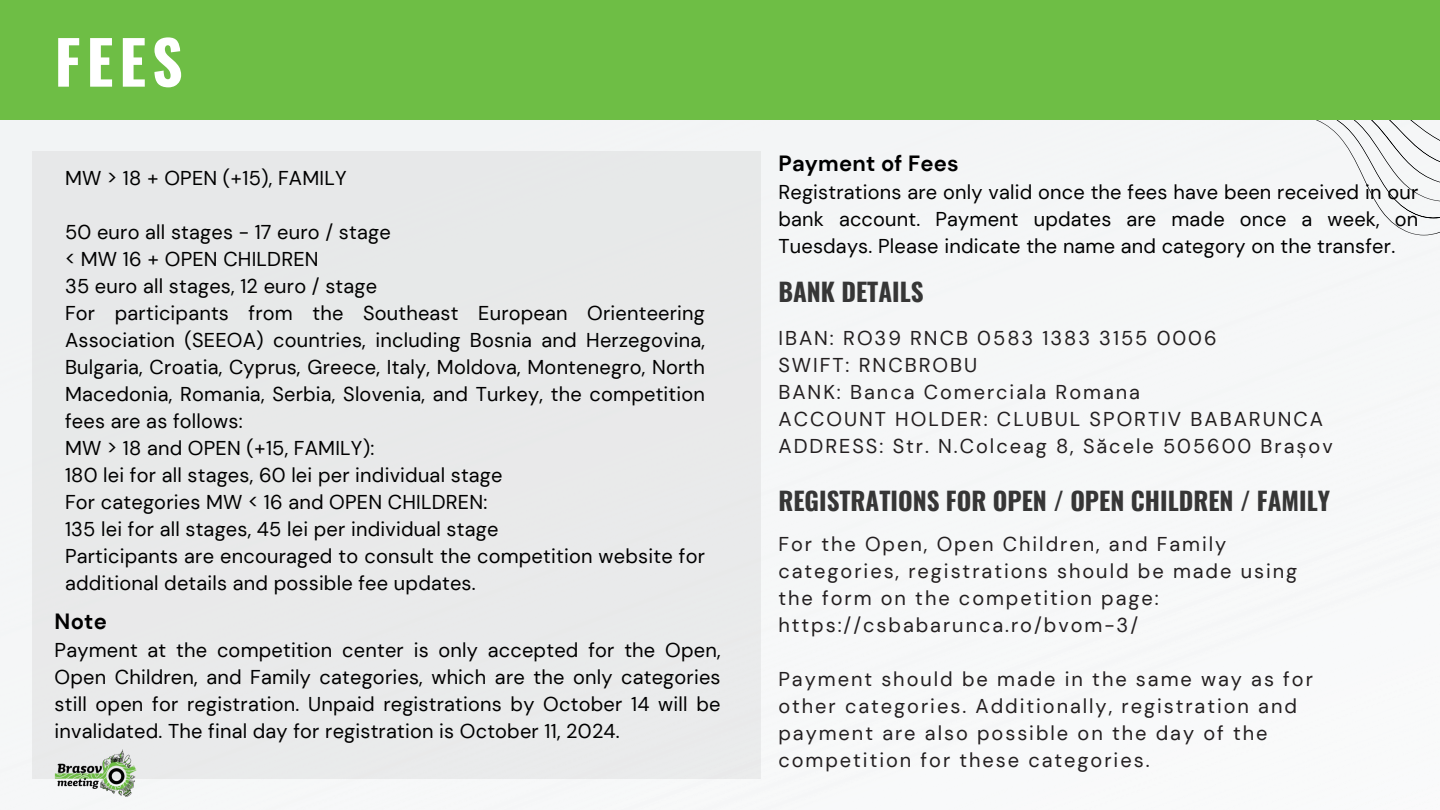
<style>
.page{position:relative;width:1440px;height:810px;background:#fff}
.page>*{position:absolute;margin:0;border:0;box-sizing:border-box;transform-origin:0 0}
.t1{font:700 60px "Oswald";color:#fff}
.t2{font:700 25px "Oswald";color:#363636}
.t3{font:700 22px "DM Sans";letter-spacing:.01em;color:#000}
.t4{font:20px/27px "DM Sans";letter-spacing:.01em;color:#000;text-align:justify}
.t5{font:20px/27px "DM Sans";letter-spacing:.1em;color:#231f20}
</style>
<div class="page">
<div style="left:1140px;top:120px;width:300px;height:115px;background:#f5f6f7"></div>
<div style="left:0;top:0;width:1440px;height:120px;background:#6ebe45"></div>
<div style="left:32px;top:152px;width:729px;height:627px;background:#e8e9ea"></div>
<img style="left:36px;top:749px;width:119px;height:57px">
<p class="t1" style="left:55px;top:15px;width:130px">FEES</p>
<p class="t4" style="left:65px;top:165px;width:283px">MW &gt; 18 + OPEN (+15), FAMILY</p>
<p class="t4" style="left:65px;top:219px;width:327px">50 euro all stages - 17 euro / stage</p>
<p class="t4" style="left:65px;top:246px;width:255px">&lt; MW 16 + OPEN CHILDREN</p>
<p class="t4" style="left:65px;top:273px;width:314px">35 euro all stages, 12 euro / stage</p>
<p class="t4" style="left:65px;top:300px;width:641px">For participants from the Southeast European Orienteering Association (SEEOA) countries, including Bosnia and Herzegovina, Bulgaria, Croatia, Cyprus, Greece, Italy, Moldova, Montenegro, North Macedonia, Romania, Serbia, Slovenia, and Turkey, the competition fees are as follows:</p>
<p class="t4" style="left:65px;top:435px;width:311px">MW &gt; 18 and OPEN (+15, FAMILY):</p>
<p class="t4" style="left:65px;top:462px;width:439px">180 lei for all stages, 60 lei per individual stage</p>
<p class="t4" style="left:65px;top:489px;width:424px">For categories MW &lt; 16 and OPEN CHILDREN:</p>
<p class="t4" style="left:65px;top:516px;width:435px">135 lei for all stages, 45 lei per individual stage</p>
<h2 class="t4" style="left:65px;top:543px;width:641px">Participants are encouraged to consult the competition website for additional details and possible fee updates.</h2>
<p class="t3" style="left:55px;top:607px;width:54px">Note</p>
<h2 class="t4" style="left:55px;top:637px;width:667px">Payment at the competition center is only accepted for the Open, Open Children, and Family categories, which are the only categories still open for registration. Unpaid registrations by October 14 will be invalidated. The final day for registration is October 11, 2024.</h2>
<p class="t3" style="left:778px;top:150px;width:182px">Payment of Fees</p>
<p class="t4" style="left:778px;top:179px;width:641px">Registrations are only valid once the fees have been received in our bank account. Payment updates are made once a week, on Tuesdays. Please indicate the name and category on the transfer.</p>
<p class="t2" style="left:778px;top:272px;width:147px">BANK DETAILS</p>
<h1 class="t5" style="left:778px;top:324px;width:440px">IBAN: RO39 RNCB 0583 1383 3155 0006</h1>
<h3 class="t5" style="left:778px;top:351px;width:200px">SWIFT: RNCBROBU</h3>
<p class="t5" style="left:778px;top:378px;width:363px">BANK: Banca Comerciala Romana</p>
<p class="t5" style="left:778px;top:405px;width:546px">ACCOUNT HOLDER: CLUBUL SPORTIV BABARUNCA</p>
<p class="t5" style="left:778px;top:432px;width:556px">ADDRESS: Str. N.Colceag 8, Săcele 505600 Brașov</p>
<p class="t2" style="left:778px;top:481px;width:553px">REGISTRATIONS FOR OPEN / OPEN CHILDREN / FAMILY</p>
<p class="t5" style="left:778px;top:531px;width:520px">For the Open, Open Children, and Family categories, registrations should be made using the form on the competition page: https://csbabarunca.ro/bvom-3/</p>
<p class="t5" style="left:778px;top:666px;width:536px">Payment should be made in the same way as for other categories. Additionally, registration and payment are also possible on the day of the competition for these categories.</p>
</div>
